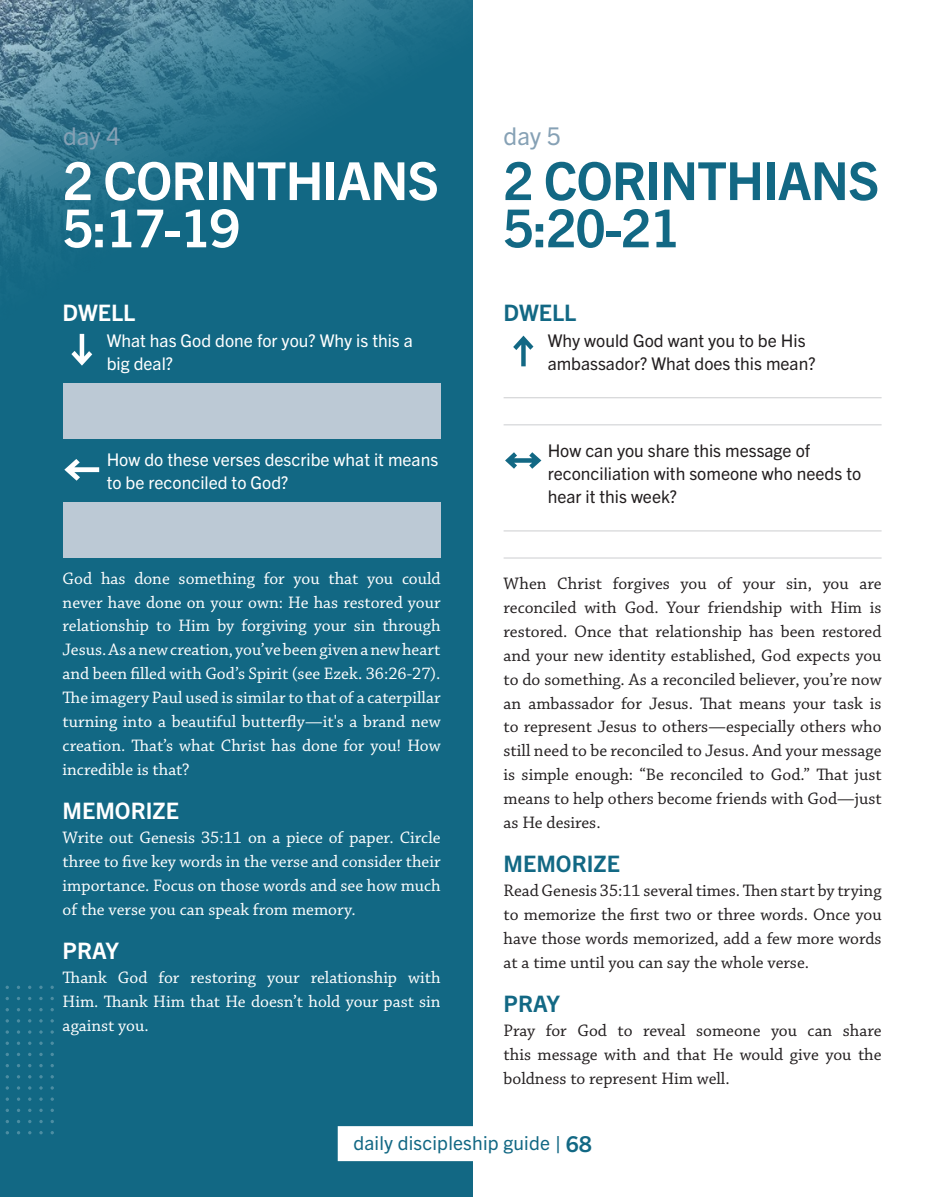
<style>
.page{position:relative;width:945px;height:1197px;background:#fff}
.page>*{position:absolute;margin:0;border:0;box-sizing:border-box;transform-origin:0 0}
.devo_verses{font:700 52.5px/47.2px "Trade Gothic Next LT Pro";letter-spacing:-.02em;color:#126884}
.devo_verses-2{font:700 52.5px/47.2px "Trade Gothic Next LT Pro";letter-spacing:-.02em;color:#fff}
.devo_day{font:24.5px "Trade Gothic Next LT Pro";letter-spacing:-.005em;color:#86a1b5}
.devo_subhead{font:700 22.75px "Trade Gothic Next LT Pro";color:#126884}
.devo_subhead-2{font:700 22.75px "Trade Gothic Next LT Pro";color:#fff}
.t1{font:19.25px "Trade Gothic Next LT Pro";letter-spacing:.01em;color:#126884}
.devo_text{font:17.5px/24px "Chaparral Pro";color:#231f20;text-align:justify}
.devo_text-2{font:17.5px/24px "Chaparral Pro";color:#fff;text-align:justify}
.devo_question_purple{font:17.5px/22.8px "Trade Gothic Next LT Pro";color:#231f20}
.devo_question_white{font:17.5px/22.8px "Trade Gothic Next LT Pro";color:#fff}
.s1{font-weight:700;font-size:21.88px}
</style>
<div class="page">
<div style="left:0;top:0;width:472px;height:1197px;background:#126884"></div>
<img style="left:0;top:0;width:472px;height:355px">
<hr style="left:504px;top:397px;width:378px;height:1px;background:#d8d9db">
<hr style="left:504px;top:424px;width:378px;height:1px;background:#d8d9db">
<hr style="left:504px;top:530px;width:378px;height:2px;background:#d8d9db">
<hr style="left:504px;top:557px;width:378px;height:2px;background:#d8d9db">
<svg style="left:513px;top:336px;width:20px;height:30px"></svg>
<svg style="left:505px;top:452px;width:36px;height:17px"></svg>
<svg style="left:71px;top:334px;width:21px;height:32px"></svg>
<div style="left:63px;top:383px;width:378px;height:55px;background:#bcc9d5"></div>
<svg style="left:64px;top:459px;width:35px;height:22px"></svg>
<div style="left:63px;top:502px;width:378px;height:55px;background:#bcc9d5"></div>
<div style="left:338px;top:1126px;width:269px;height:35px;background:#fff"></div>
<svg style="left:17px;top:1086px;width:3px;height:4px"></svg>
<svg style="left:17px;top:1030px;width:3px;height:4px"></svg>
<svg style="left:17px;top:1019px;width:3px;height:4px"></svg>
<svg style="left:39px;top:1120px;width:4px;height:3px"></svg>
<svg style="left:39px;top:1097px;width:4px;height:4px"></svg>
<svg style="left:39px;top:1086px;width:4px;height:4px"></svg>
<svg style="left:39px;top:1064px;width:4px;height:3px"></svg>
<svg style="left:39px;top:1053px;width:4px;height:3px"></svg>
<svg style="left:39px;top:1030px;width:4px;height:4px"></svg>
<svg style="left:39px;top:1019px;width:4px;height:4px"></svg>
<svg style="left:39px;top:997px;width:4px;height:3px"></svg>
<p class="devo_day" style="left:63px;top:119px;width:59px">day 4</p>
<p class="devo_verses-2" style="left:63px;top:154px;width:377px">2 CORINTHIANS<br>5:17-19</p>
<p class="devo_subhead-2" style="left:63px;top:297px;width:74px">DWELL</p>
<p class="devo_question_white" style="left:107px;top:328px;width:308px">What has God done for you? Why is this a big deal?</p>
<p class="devo_question_white" style="left:107px;top:447px;width:333px">How do these verses describe what it means to be reconciled to God?</p>
<p class="devo_text-2" style="left:63px;top:567px;width:380px">God has done something for you that you could never have done on your own: He has restored your relationship to Him by forgiving your sin through Jesus. As a new creation, you’ve been given a new heart and been filled with God’s Spirit (see Ezek. 36:26-27).<br>The imagery Paul used is similar to that of a caterpillar turning into a beautiful butterfly—it's a brand new creation. That’s what Christ has done for you! How incredible is that?</p>
<p class="devo_subhead-2" style="left:63px;top:795px;width:118px">MEMORIZE</p>
<p class="devo_text-2" style="left:63px;top:826px;width:380px">Write out Genesis 35:11 on a piece of paper. Circle three to five key words in the verse and consider their importance. Focus on those words and see how much of the verse you can speak from memory.</p>
<p class="devo_subhead-2" style="left:63px;top:935px;width:58px">PRAY</p>
<p class="devo_text-2" style="left:63px;top:966px;width:380px">Thank God for restoring your relationship with Him. Thank Him that He doesn’t hold your past sin against you.</p>
<p class="devo_day" style="left:504px;top:119px;width:59px">day 5</p>
<p class="devo_verses" style="left:504px;top:154px;width:377px">2 CORINTHIANS<br>5:20-21</p>
<p class="devo_subhead" style="left:504px;top:297px;width:74px">DWELL</p>
<p class="devo_question_purple" style="left:548px;top:328px;width:269px">Why would God want you to be His ambassador? What does this mean?</p>
<p class="devo_question_purple" style="left:548px;top:438px;width:315px">How can you share this message of reconciliation with someone who needs to hear it this week?</p>
<p class="devo_text" style="left:504px;top:572px;width:380px">When Christ forgives you of your sin, you are reconciled with God. Your friendship with Him is restored. Once that relationship has been restored and your new identity established, God expects you to do something. As a reconciled believer, you’re now an ambassador for Jesus. That means your task is to represent Jesus to others—especially others who still need to be reconciled to Jesus. And your message is simple enough: “Be reconciled to God.” That just means to help others become friends with God—just as He desires.</p>
<p class="devo_subhead" style="left:504px;top:848px;width:118px">MEMORIZE</p>
<p class="devo_text" style="left:504px;top:879px;width:380px">Read Genesis 35:11 several times. Then start by trying to memorize the first two or three words. Once you have those words memorized, add a few more words at a time until you can say the whole verse.</p>
<p class="devo_subhead" style="left:504px;top:988px;width:58px">PRAY</p>
<p class="devo_text" style="left:504px;top:1019px;width:379px">Pray for God to reveal someone you can share this message with and that He would give you the boldness to represent Him well.</p>
<p class="t1" style="left:353px;top:1130px;width:240px">daily discipleship guide <span class="s1">| 68</span></p>
</div>
